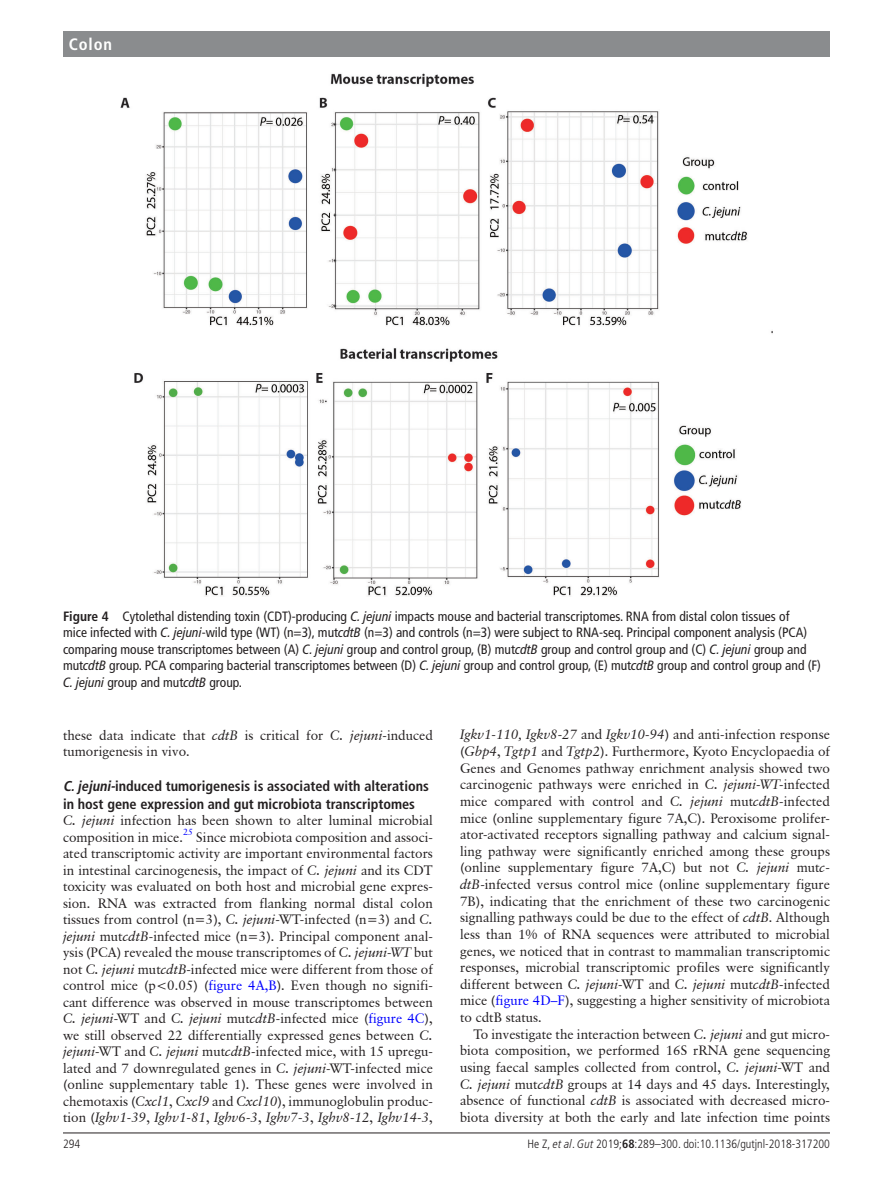
<style>
.page{position:relative;width:893px;height:1191px;background:#fff}
.page>*{position:absolute;margin:0;border:0;box-sizing:border-box;transform-origin:0 0}
.t1{font:700 condensed 16.5px "Frutiger LT Pro";color:#fff}
.t2{font:700 condensed 14.25px/17.2px "Frutiger LT Pro";color:#231f20}
.t3{font:13.5px/16.6px "Classical Garamond BT";color:#231f20;text-align:justify}
.t4{font:condensed 13.5px/16.5px "Frutiger LT Pro";color:#231f20}
.t5{font:300 condensed 12px "Frutiger LT Pro";color:#231f20}
.s1{font-weight:700}
.s2{font-style:italic}
.s3{color:#00f}
</style>
<div class="page">
<hr style="left:63px;top:1132px;width:767px;height:1px;background:#231f20">
<div style="left:63px;top:31px;width:767px;height:25px;background:#8a8c8e"></div>
<img style="left:121px;top:73px;width:651px;height:524px">
<p class="t1" style="left:69px;top:34px;width:45px">Colon</p>
<p class="t4" style="left:63px;top:608px;width:759px"><span class="s1">Figure 4</span> Cytolethal distending toxin (CDT)-producing <span class="s2">C. jejuni</span> impacts mouse and bacterial transcriptomes. RNA from distal colon tissues of<br>mice infected with <span class="s2">C. jejuni</span>-wild type (WT) (n=3), mut<span class="s2">cdtB</span> (n=3) and controls (n=3) were subject to RNA-seq. Principal component analysis (PCA) comparing mouse transcriptomes between (A) <span class="s2">C. jejuni</span> group and control group, (B) mut<span class="s2">cdtB</span> group and control group and (C) <span class="s2">C. jejuni</span> group and mut<span class="s2">cdtB</span> group. PCA comparing bacterial transcriptomes between (D) <span class="s2">C. jejuni</span> group and control group, (E) mut<span class="s2">cdtB</span> group and control group and (F)<br><span class="s2">C. jejuni</span> group and mut<span class="s2">cdtB</span> group.</p>
<p class="t3" style="left:63px;top:726px;width:371px">these data indicate that <span class="s2">cdtB</span> is critical for <span class="s2">C. jejuni</span>-induced tumorigenesis in vivo.</p>
<p class="t2" style="left:63px;top:777px;width:367px"><span class="s2">C.jejuni-</span>induced tumorigenesis is associated with alterations in host gene expression and gut microbiota transcriptomes</p>
<p class="t3" style="left:63px;top:812px;width:371px"><span class="s2">C. jejuni</span> infection has been shown to alter luminal microbial composition in mice.<sup>25</sup> Since microbiota composition and associ&shy;ated transcriptomic activity are important environmental factors in intestinal carcinogenesis, the impact of <span class="s2">C. jejuni</span> and its CDT toxicity was evaluated on both host and microbial gene expres&shy;sion. RNA was extracted from flanking normal distal colon tissues from control (n=3), <span class="s2">C. jejuni</span>-WT-infected (n=3) and <span class="s2">C. jejuni</span> mut<span class="s2">cdtB-</span>infected mice (n=3). Principal component anal&shy;ysis (PCA) revealed the mouse transcriptomes of <span class="s2">C. jejuni-WT</span> but not <span class="s2">C. jejuni</span> mut<span class="s2">cdtB</span>-infected mice were different from those of control mice (p&lt;0.05) (<span class="s3">figure 4A,B</span>). Even though no signifi&shy;cant difference was observed in mouse transcriptomes between <span class="s2">C. jejuni</span>-WT and <span class="s2">C. jejuni</span> mut<span class="s2">cdtB-</span>infected mice (<span class="s3">figure 4C</span>), we still observed 22 differentially expressed genes between <span class="s2">C. jejuni</span>-WT and <span class="s2">C. jejuni</span> mut<span class="s2">cdtB-</span>infected mice, with 15 upregu&shy;lated and 7 downregulated genes in <span class="s2">C. jejuni</span>-WT-infected mice (online supplementary table 1). These genes were involved in chemotaxis (<span class="s2">Cxcl1</span>, <span class="s2">Cxcl9</span> and <span class="s2">Cxcl10</span>), immunoglobulin produc&shy;tion (<span class="s2">Ighv1-39</span>, <span class="s2">Ighv1-81</span>, <span class="s2">Ighv6-3</span>, <span class="s2">Ighv7-3</span>, <span class="s2">Ighv8-12</span>, <span class="s2">Ighv14-3</span>,</p>
<p class="t3" style="left:460px;top:726px;width:371px"><span class="s2">Igkv1-110, Igkv8-27</span> and <span class="s2">Igkv10-94</span>) and anti-infection response (<span class="s2">Gbp4</span>, <span class="s2">Tgtp1</span> and <span class="s2">Tgtp2</span>). Furthermore, Kyoto Encyclopaedia of Genes and Genomes pathway enrichment analysis showed two carcinogenic pathways were enriched in <span class="s2">C. jejuni-WT-</span>infected mice compared with control and <span class="s2">C. jejuni</span> mut<span class="s2">cdtB-</span>infected mice (online supplementary figure 7A,C). Peroxisome prolifer&shy;ator-activated receptors signalling pathway and calcium signal&shy;ling pathway were significantly enriched among these groups (online supplementary figure 7A,C) but not <span class="s2">C. jejuni</span> mut<span class="s2">c&shy;dtB-</span>infected versus control mice (online supplementary figure 7B), indicating that the enrichment of these two carcinogenic signalling pathways could be due to the effect of <span class="s2">cdtB</span>. Although less than 1% of RNA sequences were attributed to microbial genes, we noticed that in contrast to mammalian transcriptomic responses, microbial transcriptomic profiles were significantly different between <span class="s2">C. jejuni</span>-WT and <span class="s2">C. jejuni</span> mut<span class="s2">cdtB-</span>infected mice (<span class="s3">figure 4D–F</span>), suggesting a higher sensitivity of microbiota to cdtB status.</p>
<p class="t3" style="left:460px;top:1025px;width:371px;text-indent:13px">To investigate the interaction between <span class="s2">C. jejuni</span> and gut micro&shy;biota composition, we performed 16S rRNA gene sequencing using faecal samples collected from control, <span class="s2">C. jejuni</span>-WT and <span class="s2">C. jejuni</span> mut<span class="s2">cdtB</span> groups at 14 days and 45 days. Interestingly, absence of functional <span class="s2">cdtB</span> is associated with decreased micro&shy;biota diversity at both the early and late infection time points</p>
<p class="t5" style="left:63px;top:1136px;width:19px">294</p>
<p class="t5" style="left:528px;top:1136px;width:304px">He Z, <span class="s2">et al</span>. <span class="s2">Gut</span> 2019;<span class="s1">68</span>:289–300. doi:10.1136/gutjnl-2018-317200</p>
</div>
